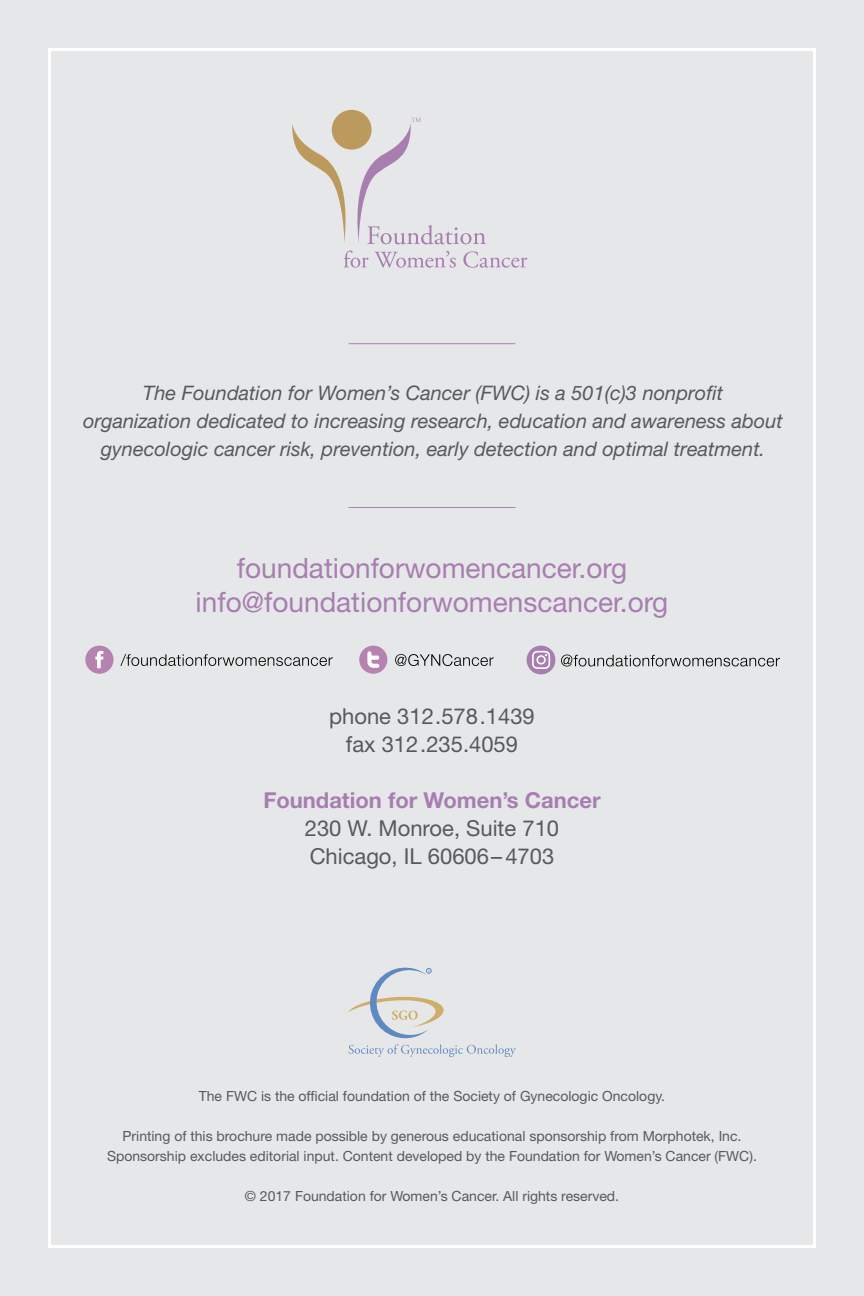
<style>
.page{position:relative;width:864px;height:1296px;background:#e6e7e8}
.page>*{position:absolute;margin:0;border:0;box-sizing:border-box;transform-origin:0 0}
.t1{font:28px/34px "Helvetica Neue LT Std";color:#a77eb0;text-align:center}
.t2{font:22px/28px "Helvetica Neue LT Std";color:#58595b;text-align:center}
.t3{font:700 22px "Helvetica Neue LT Std";color:#a77eb0}
.t4{font:italic 20px/28px "Helvetica Neue LT Std";color:#58595b;text-align:center}
.t5{font:14px/20px "Helvetica Neue LT Std";color:#58595b;text-align:center}
</style>
<div class="page">
<svg style="left:348px;top:968px;width:168px;height:89px"></svg>
<svg style="left:292px;top:118px;width:194px;height:127px"></svg>
<div style="left:332px;top:110px;width:40px;height:40px;background:#bc995d;border-radius:50%"></div>
<svg style="left:344px;top:251px;width:112px;height:17px"></svg>
<svg style="left:463px;top:251px;width:64px;height:17px"></svg>
<hr style="left:349px;top:343px;width:166px;height:1px;background:#a77fb0">
<hr style="left:349px;top:507px;width:166px;height:1px;background:#a77fb0">
<svg style="left:359px;top:646px;width:28px;height:28px"></svg>
<svg style="left:85px;top:646px;width:28px;height:28px"></svg>
<svg style="left:120px;top:654px;width:213px;height:12px"></svg>
<svg style="left:395px;top:654px;width:99px;height:12px"></svg>
<svg style="left:526px;top:645px;width:254px;height:30px"></svg>
<h3 class="t4" style="left:83px;top:379px;width:701px">The Foundation for Women’s Cancer (FWC) is a 501(c)3 nonprofit<br>organization dedicated to increasing research, education and awareness about gynecologic cancer risk, prevention, early detection and optimal treatment.</h3>
<h1 class="t1" style="left:196px;top:551px;width:474px">foundationforwomencancer.org info@foundationforwomenscancer.org</h1>
<h2 class="t2" style="left:329px;top:702px;width:207px">phone 312.578.1439 fax 312.235.4059</h2>
<h2 class="t3" style="left:263px;top:787px;width:339px">Foundation for Women’s Cancer</h2>
<h2 class="t2" style="left:305px;top:814px;width:256px;text-align:left">230 W. Monroe, Suite 710<br>Chicago, IL 60606– 4703</h2>
<p class="t5" style="left:199px;top:1086px;width:468px">The FWC is the official foundation of the Society of Gynecologic Oncology.</p>
<p class="t5" style="left:107px;top:1126px;width:651px">Printing of this brochure made possible by generous educational sponsorship from Morphotek, Inc.<br>Sponsorship excludes editorial input. Content developed by the Foundation for Women’s Cancer (FWC).</p>
<p class="t5" style="left:245px;top:1186px;width:376px">© 2017 Foundation for Women’s Cancer. All rights reserved.</p>
</div>
